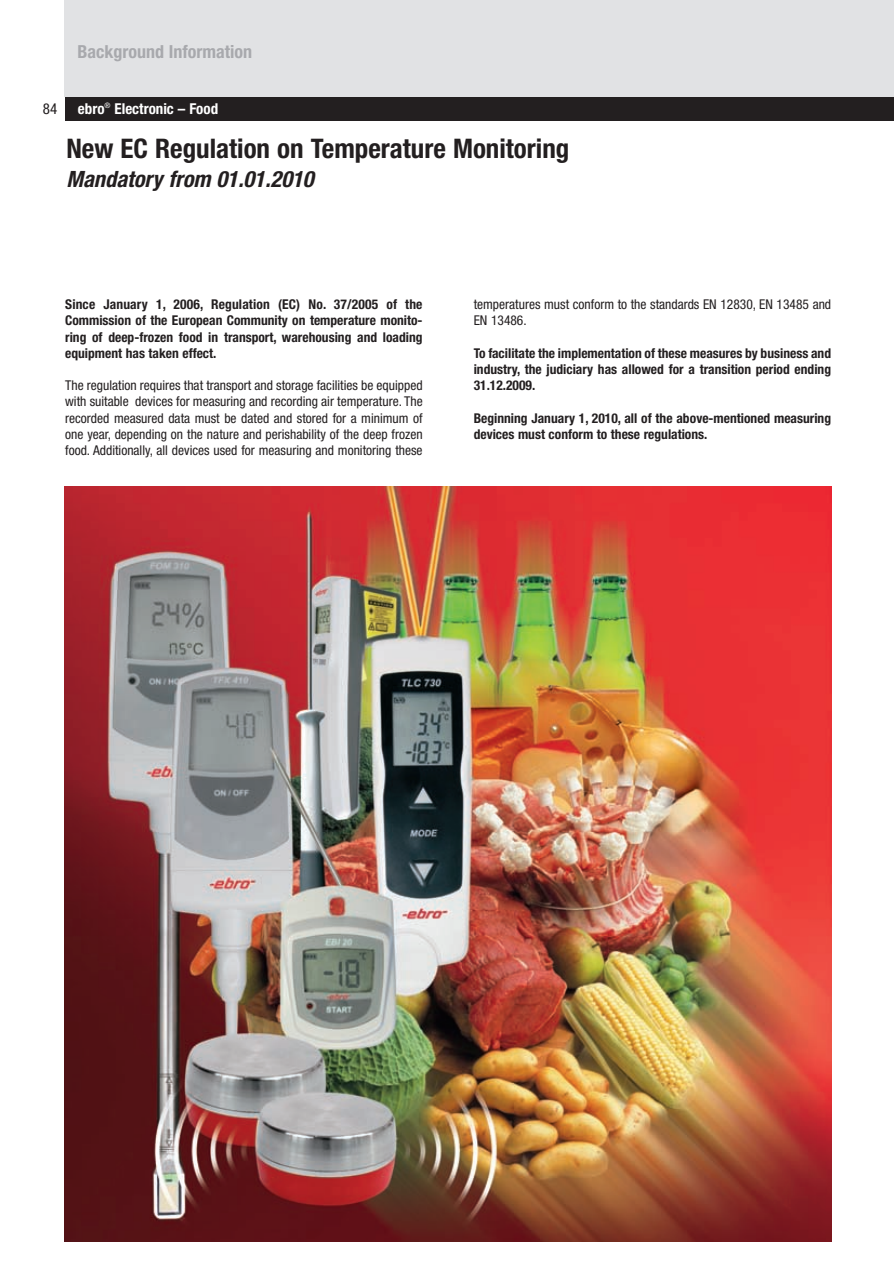
<style>
.page{position:relative;width:894px;height:1265px;background:#fff}
.page>*{position:absolute;margin:0;border:0;box-sizing:border-box;transform-origin:0 0}
.t1{font:700 condensed 27px "Helvetica Neue LT";color:#231f20}
.t2{font:italic 700 condensed 22.5px "Helvetica Neue LT";color:#231f20}
.t3{font:700 condensed 18px "Helvetica Neue LT";color:#a8a9ad}
.t4{font:700 condensed 15px "Helvetica Neue LT";color:#fff}
.t5{font:condensed 15px "Helvetica Neue LT";color:#231f20}
.t6{font:700 condensed 13.5px/16.2px "Helvetica Neue LT";color:#231f20;text-align:justify}
.t7{font:condensed 13.5px/16.2px "Helvetica Neue LT";color:#231f20;text-align:justify}
</style>
<div class="page">
<img style="left:64px;top:0;width:829px;height:1242px">
<h3 class="t3" style="left:77px;top:45px;width:176px">Background Information</h3>
<p class="t5" style="left:43px;top:104px;width:16px">84</p>
<p class="t4" style="left:78px;top:103px;width:142px">ebro<sup>®</sup> Electronic – Food</p>
<h1 class="t1" style="left:66px;top:139px;width:504px">New EC Regulation on Temperature Monitoring</h1>
<h2 class="t2" style="left:66px;top:171px;width:249px">Mandatory from 01.01.2010</h2>
<p class="t6" style="left:65px;top:297px;width:359px">Since January 1, 2006, Regulation (EC) No. 37/2005 of the Commission of the European Community on temperature monito&shy;ring of deep-frozen food in transport, warehousing and loading equipment has taken effect.</p>
<p class="t7" style="left:65px;top:378px;width:359px">The regulation requires that transport and storage facilities be equipped with suitable devices for measuring and recording air temperature. The recorded measured data must be dated and stored for a minimum of one year, depending on the nature and perishability of the deep frozen food. Additionally, all devices used for measuring and monitoring these</p>
<p class="t7" style="left:473px;top:297px;width:359px">temperatures must conform to the standards EN 12830, EN 13485 and<br>EN 13486.</p>
<p class="t6" style="left:473px;top:346px;width:359px">To facilitate the implementation of these measures by business and industry, the judiciary has allowed for a transition period ending 31.12.2009.</p>
<p class="t6" style="left:473px;top:411px;width:359px">Beginning January 1, 2010, all of the above-mentioned measuring devices must conform to these regulations.</p>
</div>
